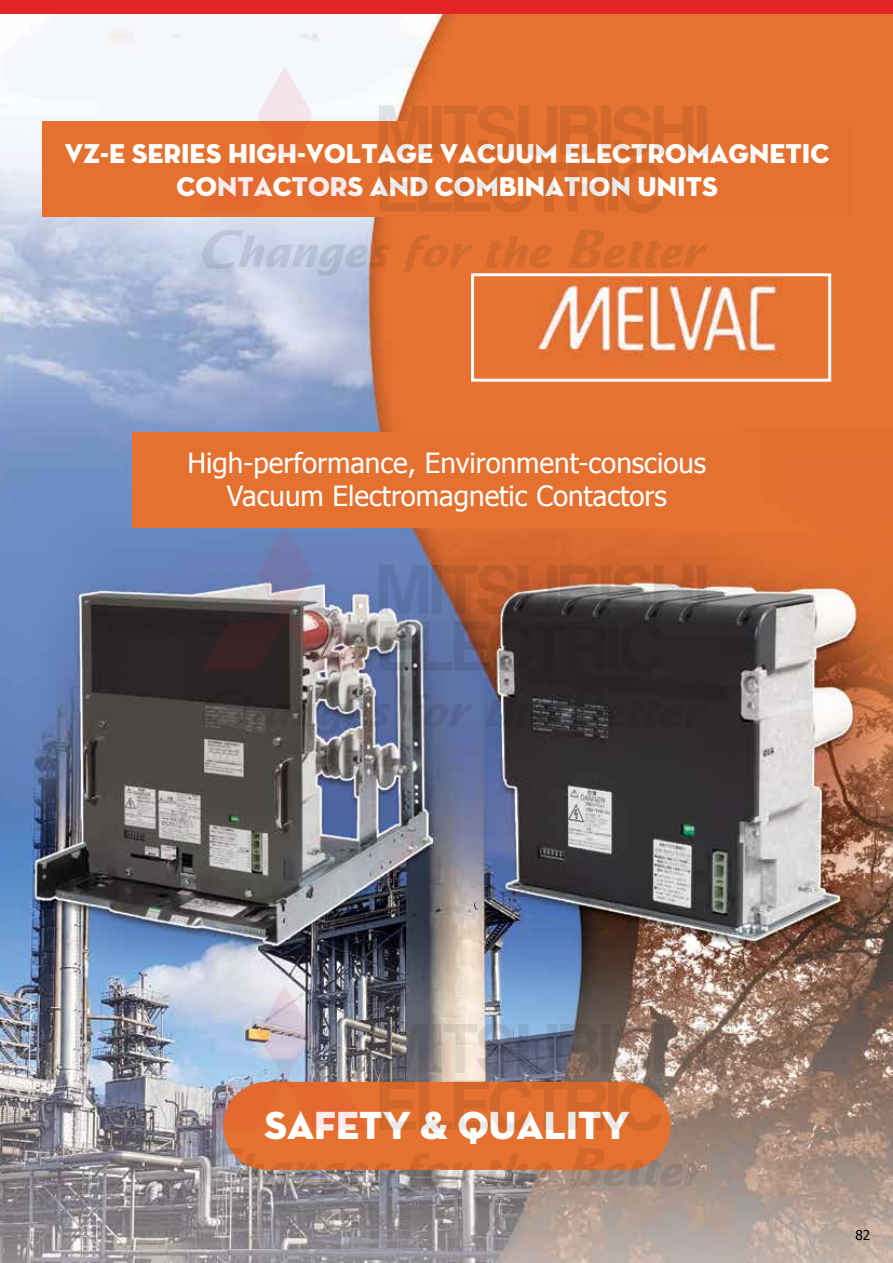
<style>
.page{position:relative;width:893px;height:1263px;background:#fff}
.page>*{position:absolute;margin:0;border:0;box-sizing:border-box;transform-origin:0 0}
.t1{font:39.9px "UTM Neutra";color:#fff}
.t2{font:27.75px/33.3px "UTM Neutra";color:#fff;text-align:center}
.t3{font:27.75px/33.3px "Tahoma";color:#fff;text-align:center}
.t4{font:13.5px "Tahoma";color:#000}
</style>
<div class="page">
<img style="left:0;top:0;width:893px;height:1263px">
<p class="t2" style="left:65px;top:134px;width:766px">VZ-E SERIES HIGH-VOLTAGE VACUUM ELECTROMAGNETIC<br>CONTACTORS AND COMBINATION UNITS</p>
<p class="t3" style="left:188px;top:445px;width:520px">High-performance, Environment-conscious<br>Vacuum Electromagnetic Contactors</p>
<h1 class="t1" style="left:264px;top:1095px;width:367px">SAFETY &amp; QUALITY</h1>
<p class="t4" style="left:856px;top:1226px;width:16px">82</p>
</div>
